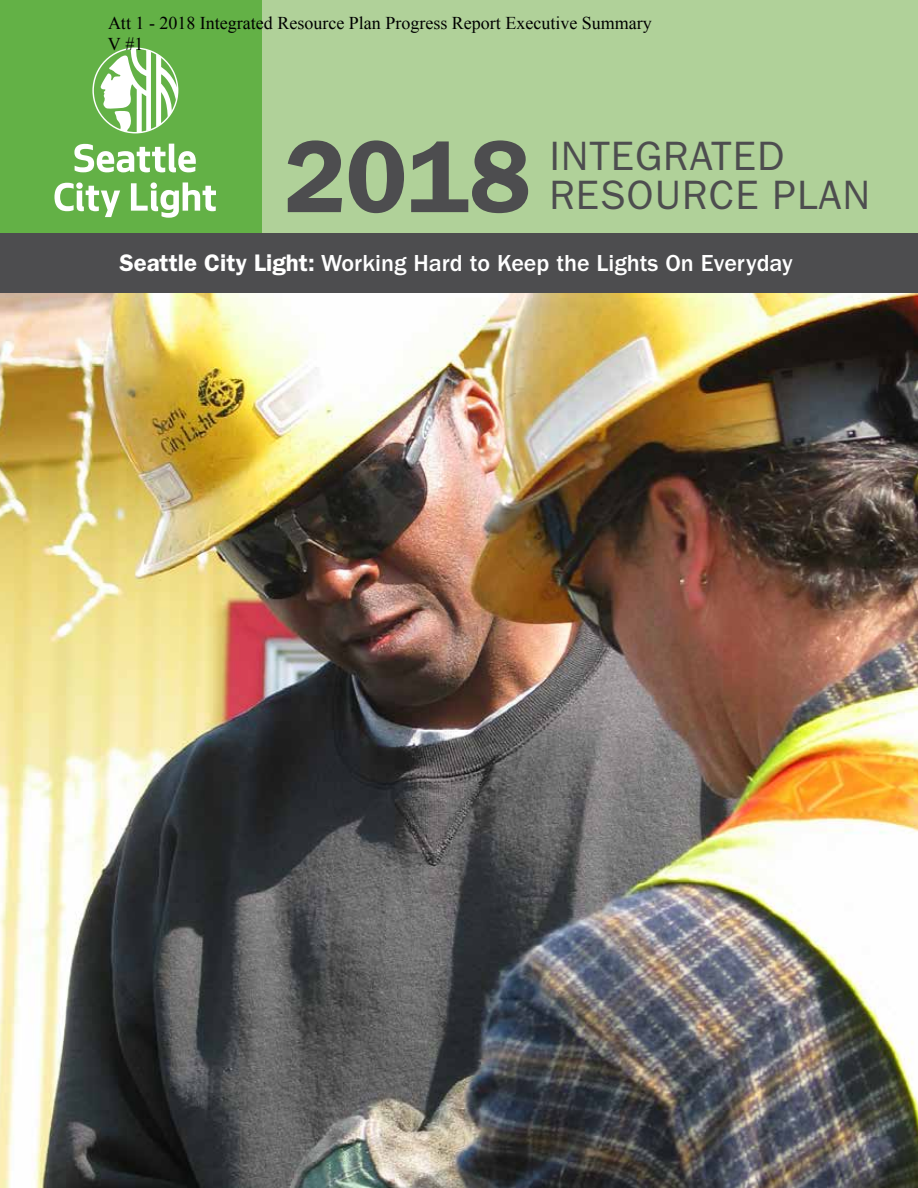
<style>
.page{position:relative;width:918px;height:1188px;background:#fff}
.page>*{position:absolute;margin:0;border:0;box-sizing:border-box;transform-origin:0 0}
.t1{font:600 103.05px "ITC Franklin Gothic Std";color:#4d4d4f}
.t2{font:41.25px "ITC Franklin Gothic Std";letter-spacing:.025em;color:#4d4d4f}
.t3{font:500 24px "ITC Franklin Gothic Std";color:#fff}
.t4{font:18px/21.6px "Times New Roman";color:#000}
.s1{font-weight:600}
</style>
<div class="page">
<img style="left:0;top:293px;width:918px;height:895px">
<div style="left:0;top:0;width:918px;height:260px;background:#b0d199"></div>
<div style="left:0;top:0;width:261px;height:260px;background:#63b146"></div>
<div style="left:0;top:233px;width:918px;height:60px;background:#4d4d4f"></div>
<svg style="left:74px;top:144px;width:122px;height:28px"></svg>
<svg style="left:54px;top:182px;width:66px;height:35px"></svg>
<svg style="left:131px;top:182px;width:85px;height:36px"></svg>
<svg style="left:92px;top:48px;width:86px;height:85px"></svg>
<p class="t4" style="left:108px;top:11px;width:545px">Att 1 - 2018 Integrated Resource Plan Progress Report Executive Summary<br>V #1</p>
<h1 class="t1" style="left:284px;top:116px;width:249px">2018</h1>
<h2 class="t2" style="left:549px;top:132px;width:236px">INTEGRATED</h2>
<h2 class="t2" style="left:549px;top:171px;width:322px">RESOURCE PLAN</h2>
<h3 class="t3" style="left:119px;top:250px;width:675px"><span class="s1">Seattle City Light:</span> Working Hard to Keep the Lights On Everyday</h3>
</div>
